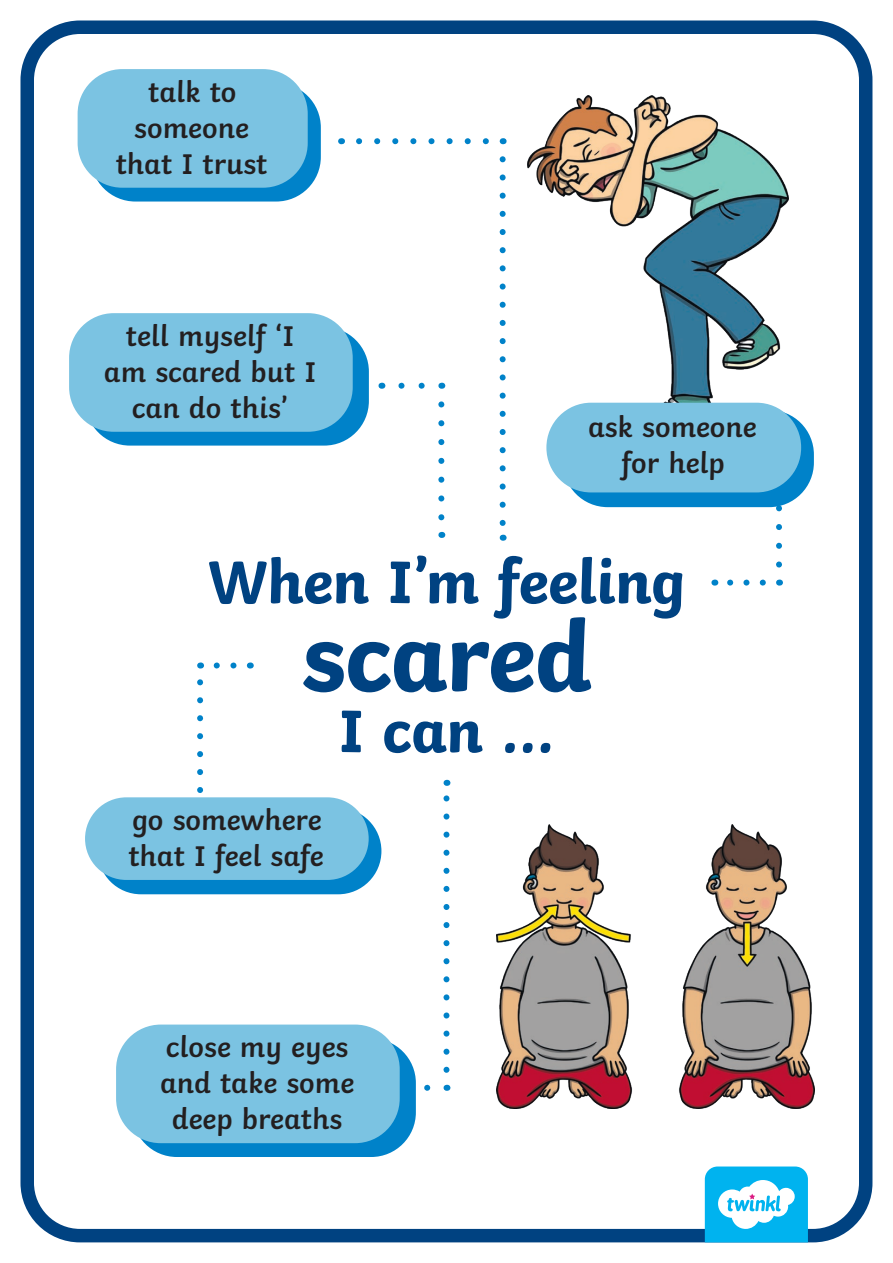
<style>
.page{position:relative;width:893px;height:1263px;background:#fff}
.page>*{position:absolute;margin:0;border:0;box-sizing:border-box;transform-origin:0 0}
.t1{font:700 100.5px "Twinkl";letter-spacing:-.01em;color:#004281}
.t2{font:700 63px "Twinkl";letter-spacing:-.01em;color:#004281}
.t3{font:600 30px/36px "Twinkl";color:#231f20;text-align:center}
</style>
<div class="page">
<svg style="left:359px;top:138px;width:130px;height:6px"></svg>
<svg style="left:500px;top:159px;width:6px;height:367px"></svg>
<svg style="left:197px;top:679px;width:6px;height:111px"></svg>
<svg style="left:217px;top:662px;width:20px;height:6px"></svg>
<img style="left:528px;top:96px;width:260px;height:323px">
<div style="left:91px;top:83px;width:230px;height:119px;background:#0082c9;border-radius:45px"></div>
<div style="left:132px;top:1038px;width:284px;height:119px;background:#0082c9;border-radius:45px"></div>
<div style="left:85px;top:327px;width:284px;height:119px;background:#0082c9;border-radius:45px"></div>
<div style="left:98px;top:808px;width:283px;height:86px;background:#0082c9;border-radius:43px"></div>
<div style="left:78px;top:69px;width:230px;height:119px;background:#7bc3e2;border-radius:45px"></div>
<div style="left:116px;top:1024px;width:284px;height:119px;background:#7bc3e2;border-radius:45px"></div>
<div style="left:69px;top:313px;width:284px;height:119px;background:#7bc3e2;border-radius:45px"></div>
<div style="left:85px;top:797px;width:284px;height:83px;background:#7bc3e2;border-radius:41px"></div>
<img style="left:496px;top:824px;width:319px;height:285px">
<svg style="left:776px;top:508px;width:6px;height:60px"></svg>
<svg style="left:727px;top:580px;width:36px;height:6px"></svg>
<svg style="left:427px;top:1085px;width:4px;height:6px"></svg>
<svg style="left:443px;top:795px;width:6px;height:275px"></svg>
<div style="left:563px;top:410px;width:251px;height:97px;background:#0082c9;border-radius:45px"></div>
<div style="left:546px;top:403px;width:255px;height:89px;background:#7bc3e2;border-radius:45px"></div>
<svg style="left:401px;top:383px;width:24px;height:6px"></svg>
<svg style="left:438px;top:404px;width:6px;height:117px"></svg>
<div style="left:20px;top:20px;width:852px;height:1222px;border:14px solid #004281;border-radius:53px"></div>
<svg style="left:705px;top:1166px;width:103px;height:76px"></svg>
<p class="t3" style="left:116px;top:71px;width:153px">talk to someone that I trust</p>
<p class="t3" style="left:104px;top:315px;width:214px">tell myself ‘I am scared but I can do this’</p>
<p class="t3" style="left:588px;top:406px;width:170px">ask someone for help</p>
<p class="t2" style="left:208px;top:530px;width:479px">When I’m feeling</p>
<p class="t1" style="left:301px;top:574px;width:292px">scared</p>
<p class="t2" style="left:338px;top:679px;width:218px">I can …</p>
<p class="t3" style="left:128px;top:799px;width:197px;text-align:left">go somewhere that I feel safe</p>
<p class="t3" style="left:160px;top:1026px;width:196px">close my eyes and take some deep breaths</p>
</div>
